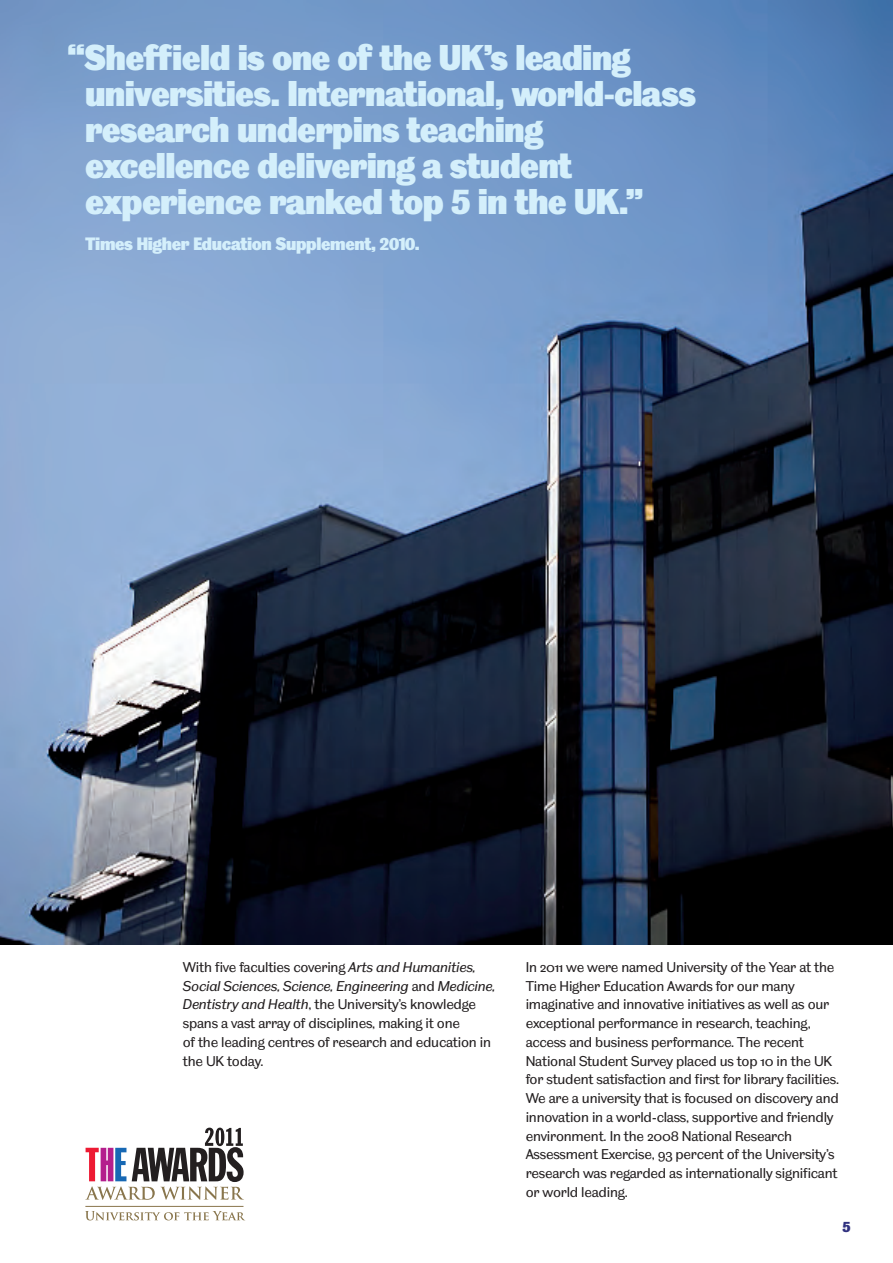
<style>
.page{position:relative;width:893px;height:1263px;background:#fff}
.page>*{position:absolute;margin:0;border:0;box-sizing:border-box;transform-origin:0 0}
.t1{font:36px/36px "TUOS Pro Blake Display";letter-spacing:-.02em;color:#d4effb}
.t2{font:18px "TUOS Pro Blake Display";letter-spacing:-.02em;color:#d4effb}
.t3{font:15px "TUOS Pro Blake Display";color:#30317f}
.t4{font:14.25px/18.8px "TUOS Pro Blake";letter-spacing:-.015em;color:#231f20}
.s1{font-style:italic}
</style>
<div class="page">
<img style="left:0;top:0;width:893px;height:944px">
<svg style="left:85px;top:1211px;width:160px;height:9px"></svg>
<svg style="left:85px;top:1127px;width:159px;height:73px"></svg>
<hr style="left:85px;top:1206px;width:158px;height:1px;background:#89764d">
<h1 class="t1" style="left:85px;top:43px;width:613px;text-indent:-18px">“Sheffield is one of the UK’s leading universities. International, world-class research underpins teaching excellence delivering a student experience ranked top 5 in the UK.”</h1>
<p class="t2" style="left:85px;top:237px;width:336px">Times Higher Education Supplement, 2010.</p>
<p class="t4" style="left:183px;top:959px;width:314px">With five faculties covering <span class="s1">Arts and Humanities, Social Sciences, Science, Engineering</span> and <span class="s1">Medicine, Dentistry and Health</span>, the University’s knowledge spans a vast array of disciplines, making it one<br>of the leading centres of research and education in the UK today.</p>
<p class="t4" style="left:526px;top:959px;width:315px">In 2011 we were named University of the Year at the Time Higher Education Awards for our many imaginative and innovative initiatives as well as our exceptional performance in research, teaching, access and business performance. The recent National Student Survey placed us top 10 in the UK for student satisfaction and first for library facilities.<br>We are a university that is focused on discovery and innovation in a world-class, supportive and friendly environment. In the 2008 National Research Assessment Exercise, 93 percent of the University’s research was regarded as internationally significant or world leading.</p>
<p class="t3" style="left:842px;top:1221px;width:10px">5</p>
</div>
